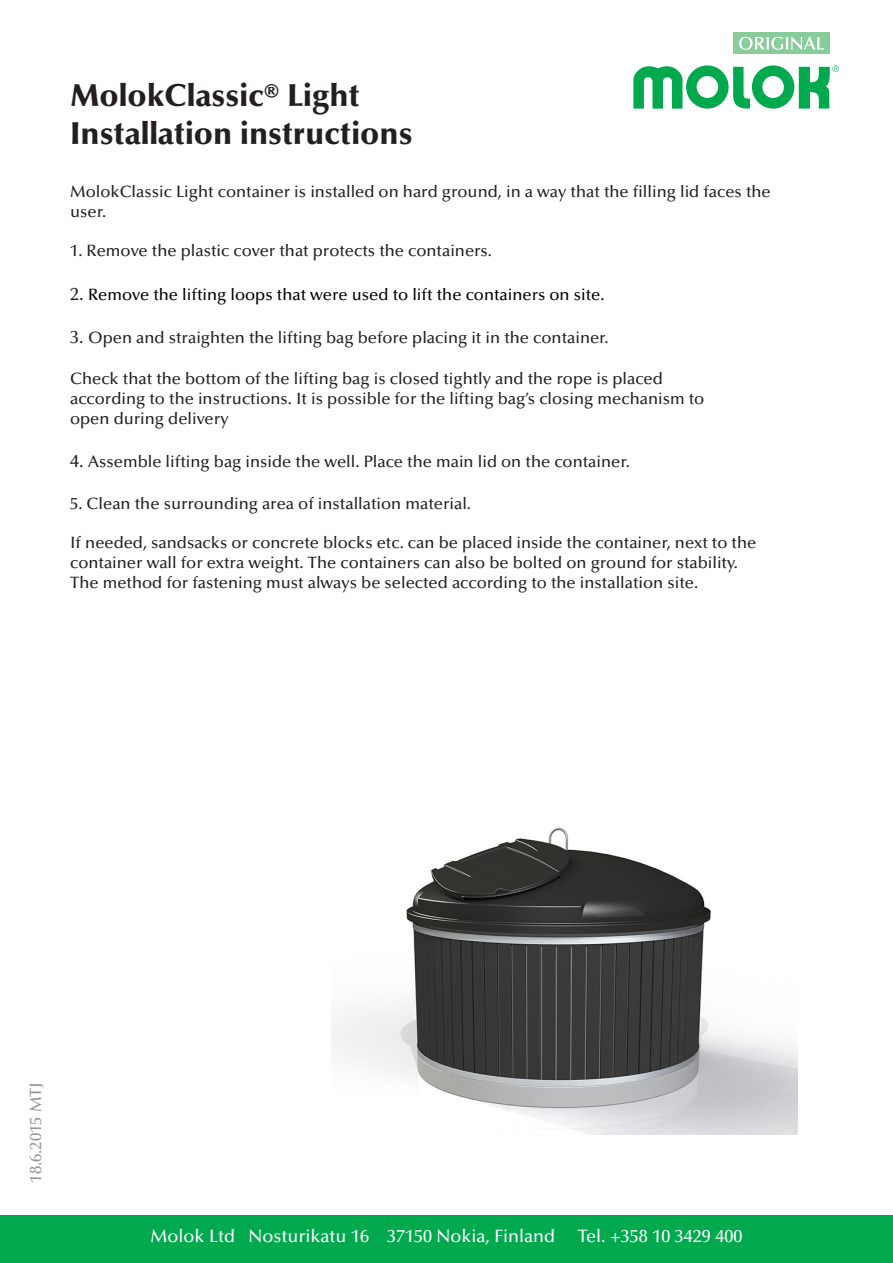
<style>
.page{position:relative;width:893px;height:1263px;background:#fff}
.page>*{position:absolute;margin:0;border:0;box-sizing:border-box;transform-origin:0 0}
.t1{font:900 31.5px/37.8px "Optima LT Std";color:#231f20}
.t2{font:500 18px "Optima LT Std";color:#fff}
.t3{font:500 16.5px/19.8px "Optima LT Std";color:#231f20}
.t4{font:500 16.5px "Optima LT Std";color:#000}
.t5{font:500 16.5px "Optima LT Std";color:#939598}
.s1{font-size:18px;color:#231f20}
.s2{font-size:18px}
</style>
<div class="page">
<div style="left:0;top:1215px;width:893px;height:48px;background:#00a94e"></div>
<svg style="left:633px;top:65px;width:206px;height:44px"></svg>
<div style="left:733px;top:33px;width:97px;height:21px;background:#88cc9c"></div>
<svg style="left:739px;top:37px;width:85px;height:13px"></svg>
<img style="left:331px;top:827px;width:466px;height:307px">
<p class="t1" style="left:70px;top:77px;width:344px">MolokClassic® Light<br>Installation instructions</p>
<p class="t3" style="left:70px;top:182px;width:702px">MolokClassic Light container is installed on hard ground, in a way that the filling lid faces the user.</p>
<p class="t3" style="left:70px;top:241px;width:423px">1. Remove the plastic cover that protects the containers.</p>
<p class="t4" style="left:70px;top:285px;width:536px"><span class="s1">2.</span> Remove the lifting loops that were used to lift the containers on site.</p>
<p class="t3" style="left:70px;top:328px;width:540px"><span class="s2">3.</span> Open and straighten the lifting bag before placing it in the container.</p>
<p class="t3" style="left:70px;top:369px;width:594px">Check that the bottom of the lifting bag is closed tightly and the rope is placed</p>
<p class="t3" style="left:70px;top:389px;width:636px">according to the instructions. It is possible for the lifting bag’s closing mechanism to open during delivery</p>
<p class="t3" style="left:70px;top:452px;width:561px"><span class="s2">4.</span> Assemble lifting bag inside the well. Place the main lid on the container.</p>
<p class="t3" style="left:70px;top:493px;width:402px">5. Clean the surrounding area of installation material.</p>
<p class="t3" style="left:70px;top:533px;width:688px">If needed, sandsacks or concrete blocks etc. can be placed inside the container, next to the container wall for extra weight. The containers can also be bolted on ground for stability.</p>
<p class="t3" style="left:70px;top:573px;width:629px">The method for fastening must always be selected according to the installation site.</p>
<p class="t5" style="left:26px;top:1182px;width:102px;rotate:-90deg">18.6.2015 MTJ</p>
<p class="t2" style="left:151px;top:1226px;width:406px">Molok Ltd Nosturikatu 16 37150 Nokia, Finland</p>
<p class="t2" style="left:578px;top:1226px;width:166px">Tel. +358 10 3429 400</p>
</div>
